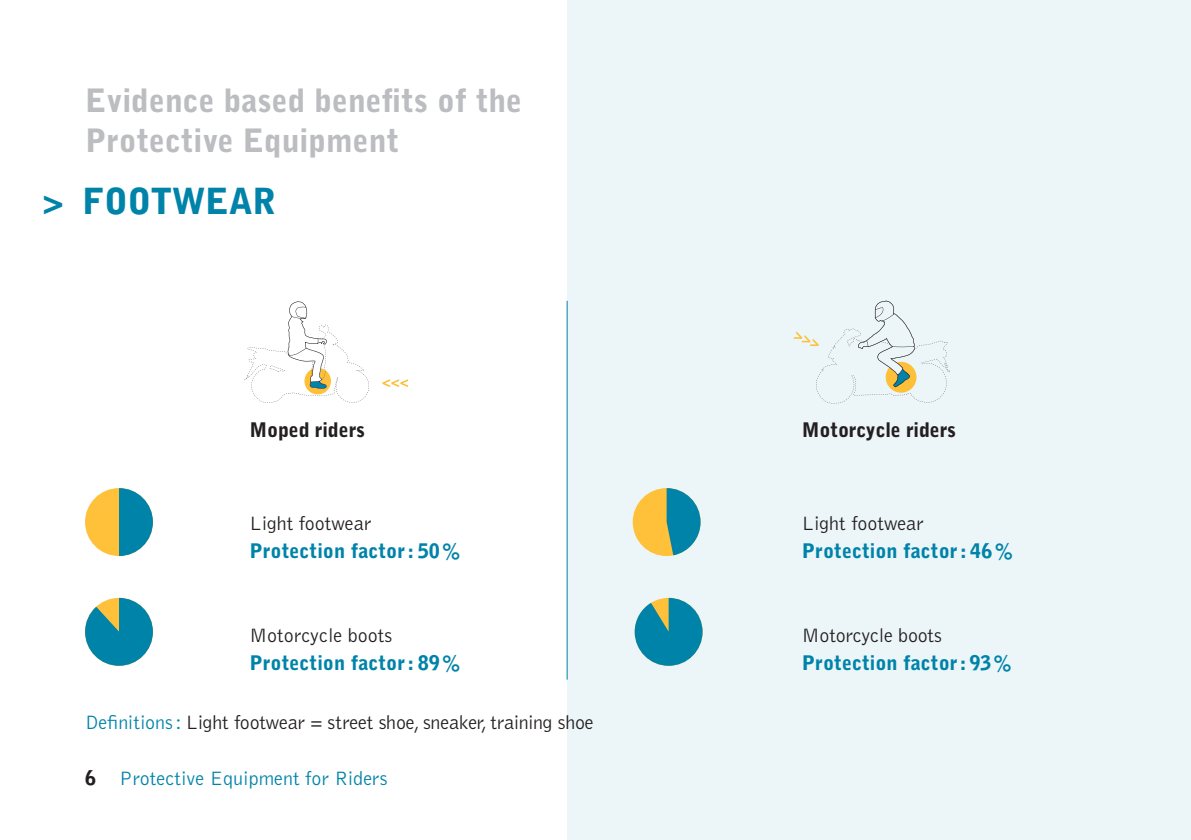
<style>
.page{position:relative;width:1191px;height:840px;background:#fff}
.page>*{position:absolute;margin:0;border:0;box-sizing:border-box;transform-origin:0 0}
.t1{font:900 35.8px "Bell Gothic Std";letter-spacing:-.01em;color:#0083a9}
.t2{font:900 32px/40px "Bell Gothic Std";color:#bcbdc0}
.t3{font:300 20px "Bell Gothic Std";letter-spacing:-.01em;color:#231f20}
.t4{font:900 20px "Bell Gothic Std";color:#0083a9}
.t5{font:300 20px "Bell Gothic Std";color:#0083a9}
.t6{font:900 20px "Bell Gothic Std";letter-spacing:-.01em;color:#231f20}
.s1{color:#0083a9}
.s2{font-weight:900;color:#231f20}
</style>
<div class="page">
<div style="left:567px;top:0;width:624px;height:839px;background:#ecf6f9"></div>
<svg style="left:244px;top:301px;width:125px;height:101px"></svg>
<svg style="left:382px;top:379px;width:26px;height:8px"></svg>
<svg style="left:793px;top:300px;width:157px;height:103px"></svg>
<div style="left:85px;top:488px;width:68px;height:67px;background:#fec139;border-radius:50%"></div>
<svg style="left:119px;top:488px;width:34px;height:67px"></svg>
<div style="left:632px;top:488px;width:68px;height:67px;background:#fec139;border-radius:50%"></div>
<svg style="left:666px;top:488px;width:34px;height:67px"></svg>
<svg style="left:634px;top:597px;width:68px;height:68px"></svg>
<svg style="left:85px;top:597px;width:68px;height:68px"></svg>
<hr style="left:566px;top:300px;width:1px;height:379px;background:#0083a9">
<h2 class="t2" style="left:85px;top:81px;width:439px">Evidence based benefits of the<br>Protective Equipment</h2>
<h1 class="t1" style="left:43px;top:180px;width:235px">&gt; FOOTWEAR</h1>
<p class="t6" style="left:249px;top:417px;width:117px">M oped riders</p>
<p class="t6" style="left:802px;top:417px;width:156px">M otorcycle riders</p>
<p class="t3" style="left:249px;top:512px;width:124px">Light footwear</p>
<p class="t4" style="left:249px;top:539px;width:212px">Protection factor: 50%</p>
<p class="t3" style="left:249px;top:624px;width:144px">Motorcycle boots</p>
<p class="t4" style="left:249px;top:651px;width:212px">Protection factor: 89%</p>
<p class="t3" style="left:85px;top:711px;width:510px"><span class="s1">Definitions:</span> Light footwear = street shoe, sneaker, training shoe</p>
<p class="t5" style="left:85px;top:767px;width:304px"><span class="s2">6</span> Protective Equipment for Riders</p>
<p class="t3" style="left:802px;top:512px;width:124px">Light footwear</p>
<p class="t4" style="left:802px;top:539px;width:212px">Protection factor: 46%</p>
<p class="t3" style="left:802px;top:624px;width:141px">Motorcycle boots</p>
<p class="t4" style="left:802px;top:651px;width:211px">Protection factor: 93%</p>
</div>
